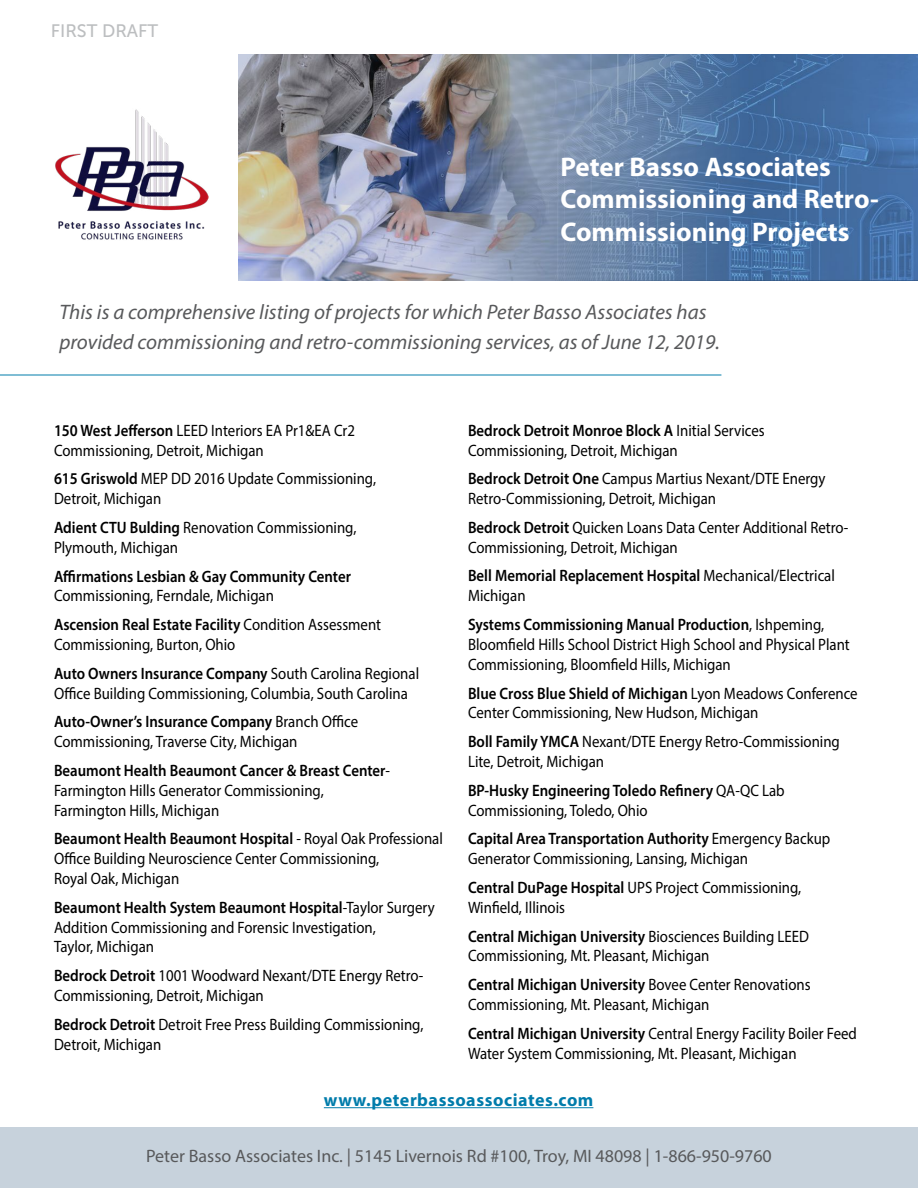
<style>
.page{position:relative;width:918px;height:1188px;background:#fff}
.page>*{position:absolute;margin:0;border:0;box-sizing:border-box;transform-origin:0 0}
.t1{font:700 27px/32.4px "Myriad Pro";color:#fff}
.t2{font:italic 21px/30px "Myriad Pro";color:#58595b}
.t3{font:18px "Myriad Pro";color:#58595b}
.t4{font:700 18px "Myriad Pro";letter-spacing:.03em;color:#007cab}
.t5{font:18px "Museo Sans 500";color:#bcbec0}
.t6{font:16.5px/19.8px "Myriad Pro";color:#000;scale:.9 1}
.t7{font:600 16.5px/19.8px "Myriad Pro";color:#000;scale:.9 1}
.s1{font-weight:600}
.s2{font-weight:400}
</style>
<div class="page">
<div style="left:0;top:1128px;width:918px;height:60px;background:#c7d2dc"></div>
<hr style="left:324px;top:1107px;width:269px;height:1px;background:#007cab">
<img style="left:239px;top:54px;width:679px;height:226px">
<img style="left:55px;top:109px;width:153px;height:131px">
<hr style="left:0;top:375px;width:721px;height:1px;background:#007cab">
<p class="t5" style="left:51px;top:21px;width:109px">FIRST DRAFT</p>
<h1 class="t1" style="left:561px;top:150px;width:320px">Peter Basso Associates<br>Commissioning and Retro-<br>Commissioning Projects</h1>
<p class="t2" style="left:59px;top:297px;width:662px">This is a comprehensive listing of projects for which Peter Basso Associates has provided commissioning and retro-commissioning services, as of June 12, 2019.</p>
<p class="t6" style="left:54px;top:420px;width:336px"><span class="s1">150 West Jefferson</span> LEED Interiors EA Pr1&amp;EA Cr2<br>Commissioning, Detroit, Michigan</p>
<p class="t6" style="left:54px;top:469px;width:359px"><span class="s1">615 Griswold</span> MEP DD 2016 Update Commissioning,<br>Detroit, Michigan</p>
<p class="t6" style="left:54px;top:517px;width:338px"><span class="s1">Adient CTU Bulding</span> Renovation Commissioning,<br>Plymouth, Michigan</p>
<p class="t7" style="left:54px;top:566px;width:331px">Affirmations Lesbian &amp; Gay Community Center</p>
<p class="t6" style="left:54px;top:581px;width:365px;line-height:28.8px">Commissioning, Ferndale, Michigan<br><span class="s1">Ascension Real Estate Facility</span> Condition Assessment</p>
<p class="t6" style="left:54px;top:630px;width:407px;line-height:28.8px">Commissioning, Burton, Ohio<br><span class="s1">Auto Owners Insurance Company</span> South Carolina Regional</p>
<p class="t6" style="left:54px;top:678px;width:395px;line-height:28.8px">Office Building Commissioning, Columbia, South Carolina<br><span class="s1">Auto-Owner’s Insurance Company</span> Branch Office</p>
<p class="t7" style="left:54px;top:727px;width:375px;line-height:28.8px"><span class="s2">Commissioning, Traverse City, Michigan<br></span>Beaumont Health Beaumont Cancer &amp; Breast Center<span class="s2">-</span></p>
<p class="t6" style="left:54px;top:780px;width:301px">Farmington Hills Generator Commissioning,<br>Farmington Hills, Michigan</p>
<p class="t6" style="left:54px;top:829px;width:434px"><span class="s1">Beaumont Health Beaumont Hospital</span> - Royal Oak Professional<br>Office Building Neuroscience Center Commissioning,<br>Royal Oak, Michigan</p>
<p class="t6" style="left:54px;top:897px;width:425px"><span class="s1">Beaumont Health System Beaumont Hospital</span>-Taylor Surgery<br>Addition Commissioning and Forensic Investigation,<br>Taylor, Michigan</p>
<p class="t6" style="left:54px;top:965px;width:412px"><span class="s1">Bedrock Detroit</span> 1001 Woodward Nexant/DTE Energy Retro-<br>Commissioning, Detroit, Michigan</p>
<p class="t6" style="left:54px;top:1014px;width:412px"><span class="s1">Bedrock Detroit</span> Detroit Free Press Building Commissioning,<br>Detroit, Michigan</p>
<p class="t6" style="left:468px;top:420px;width:331px"><span class="s1">Bedrock Detroit Monroe Block A</span> Initial Services<br>Commissioning, Detroit, Michigan</p>
<p class="t6" style="left:468px;top:469px;width:399px"><span class="s1">Bedrock Detroit One</span> Campus Martius Nexant/DTE Energy<br>Retro-Commissioning, Detroit, Michigan</p>
<p class="t6" style="left:468px;top:517px;width:424px"><span class="s1">Bedrock Detroit</span> Quicken Loans Data Center Additional Retro-<br>Commissioning, Detroit, Michigan</p>
<p class="t7" style="left:468px;top:566px;width:409px">Bell Memorial Replacement Hospital <span class="s2">Mechanical/Electrical<br>Michigan</span></p>
<p class="t6" style="left:468px;top:614px;width:426px"><span class="s1">Systems Commissioning Manual Production</span>, Ishpeming,<br>Bloomfield Hills School District High School and Physical Plant<br>Commissioning, Bloomfield Hills, Michigan</p>
<p class="t6" style="left:468px;top:683px;width:435px"><span class="s1">Blue Cross Blue Shield of Michigan</span> Lyon Meadows Conference<br>Center Commissioning, New Hudson, Michigan</p>
<p class="t6" style="left:468px;top:731px;width:415px"><span class="s1">Boll Family YMCA</span> Nexant/DTE Energy Retro-Commissioning<br>Lite, Detroit, Michigan</p>
<p class="t7" style="left:468px;top:780px;width:353px">BP-Husky Engineering Toledo Refinery <span class="s2">QA-QC Lab<br>Commissioning, Toledo, Ohio</span></p>
<p class="t6" style="left:468px;top:829px;width:404px"><span class="s1">Capital Area Transportation Authority</span> Emergency Backup<br>Generator Commissioning, Lansing, Michigan</p>
<p class="t6" style="left:468px;top:877px;width:372px"><span class="s1">Central DuPage Hospital</span> UPS Project Commissioning,<br>Winfield, Illinois</p>
<p class="t6" style="left:468px;top:926px;width:381px"><span class="s1">Central Michigan University</span> Biosciences Building LEED<br>Commissioning, Mt. Pleasant, Michigan</p>
<p class="t6" style="left:468px;top:974px;width:382px"><span class="s1">Central Michigan University</span> Bovee Center Renovations<br>Commissioning, Mt. Pleasant, Michigan</p>
<p class="t6" style="left:468px;top:1023px;width:434px"><span class="s1">Central Michigan University</span> Central Energy Facility Boiler Feed<br>Water System Commissioning, Mt. Pleasant, Michigan</p>
<p class="t4" style="left:324px;top:1088px;width:271px">www.peterbassoassociates.com</p>
<p class="t3" style="left:146px;top:1144px;width:627px">Peter Basso Associates Inc. | 5145 Livernois Rd #100, Troy, MI 48098 | 1-866-950-9760</p>
</div>
